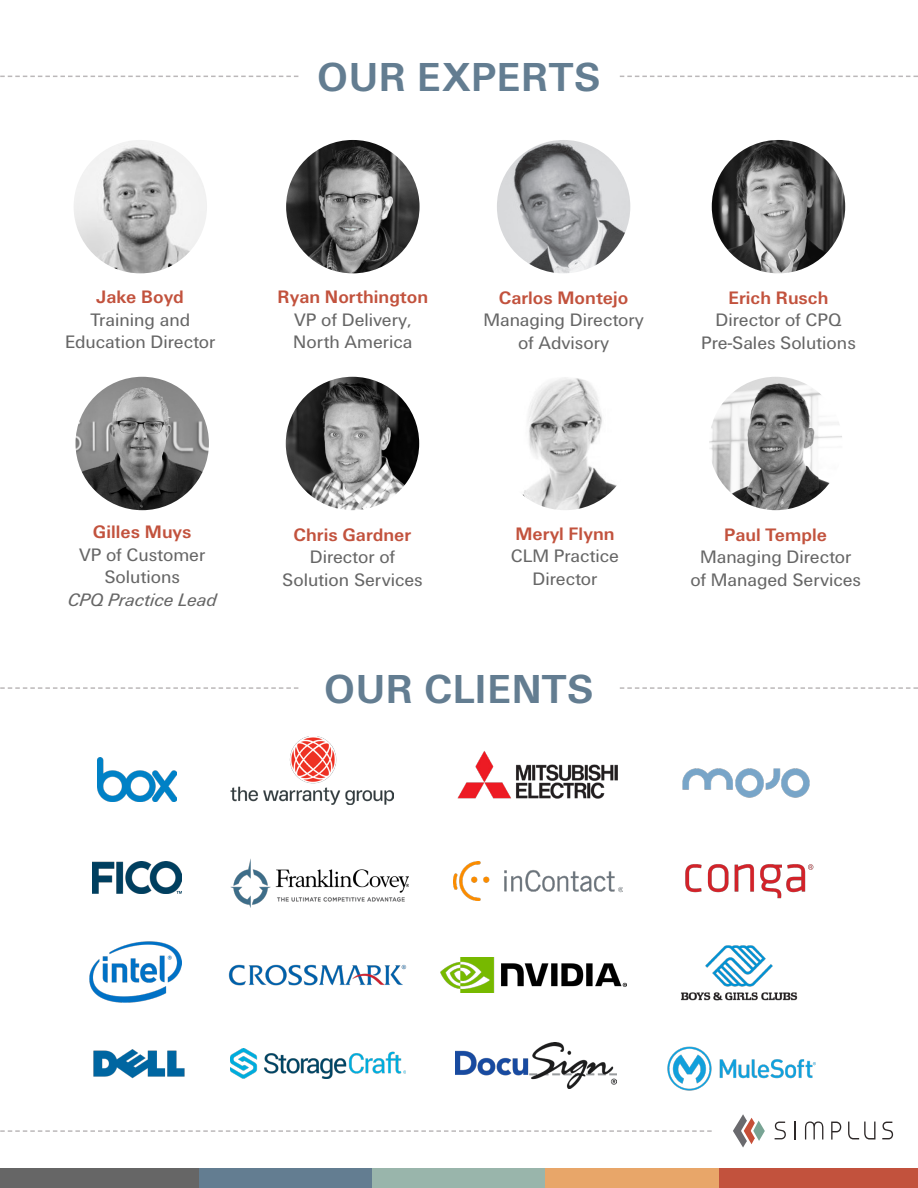
<style>
.page{position:relative;width:918px;height:1188px;background:#fff}
.page>*{position:absolute;margin:0;border:0;box-sizing:border-box;transform-origin:0 0}
.t1{font:700 42px "Urbano";letter-spacing:.015em;color:#637d91}
.t2{font:18.75px "Urbano";color:#666}
.t3{font:700 18.75px "Urbano";color:#c2523d}
.t4{font:italic 18.75px "Urbano";color:#666}
</style>
<div class="page">
<svg style="left:805px;top:1121px;width:18px;height:19px"></svg>
<svg style="left:775px;top:1122px;width:11px;height:17px"></svg>
<svg style="left:794px;top:1121px;width:2px;height:19px"></svg>
<svg style="left:831px;top:1122px;width:10px;height:18px"></svg>
<svg style="left:848px;top:1122px;width:27px;height:18px"></svg>
<svg style="left:882px;top:1122px;width:11px;height:17px"></svg>
<svg style="left:733px;top:1114px;width:32px;height:33px"></svg>
<svg style="left:0;top:687px;width:298px;height:2px"></svg>
<svg style="left:0;top:1130px;width:712px;height:2px"></svg>
<svg style="left:0;top:76px;width:298px;height:1px"></svg>
<svg style="left:620px;top:687px;width:298px;height:2px"></svg>
<svg style="left:620px;top:76px;width:298px;height:1px"></svg>
<div style="left:0;top:1169px;width:199px;height:19px;background:#666"></div>
<div style="left:199px;top:1169px;width:173px;height:19px;background:#637d91"></div>
<div style="left:372px;top:1169px;width:174px;height:19px;background:#99b5ab"></div>
<div style="left:546px;top:1169px;width:173px;height:19px;background:#e8a669"></div>
<div style="left:719px;top:1169px;width:199px;height:19px;background:#c2523d"></div>
<img style="left:76px;top:377px;width:133px;height:133px;border-radius:67px">
<img style="left:74px;top:140px;width:133px;height:133px;border-radius:67px">
<img style="left:497px;top:140px;width:133px;height:133px;border-radius:67px">
<img style="left:712px;top:140px;width:133px;height:133px;border-radius:67px">
<img style="left:498px;top:377px;width:134px;height:133px;border-radius:67px">
<img style="left:286px;top:140px;width:134px;height:133px;border-radius:67px">
<img style="left:286px;top:377px;width:133px;height:133px;border-radius:67px">
<img style="left:680px;top:945px;width:118px;height:55px">
<img style="left:457px;top:751px;width:160px;height:47px">
<img style="left:455px;top:1043px;width:162px;height:45px">
<img style="left:230px;top:1048px;width:175px;height:31px">
<img style="left:228px;top:964px;width:179px;height:22px">
<img style="left:230px;top:859px;width:178px;height:48px">
<img style="left:453px;top:861px;width:169px;height:39px">
<img style="left:441px;top:957px;width:185px;height:36px">
<img style="left:230px;top:737px;width:164px;height:67px">
<img style="left:667px;top:1047px;width:149px;height:43px">
<img style="left:685px;top:864px;width:129px;height:35px">
<img style="left:682px;top:768px;width:128px;height:30px">
<img style="left:92px;top:861px;width:90px;height:32px">
<img style="left:93px;top:1049px;width:92px;height:29px">
<img style="left:89px;top:941px;width:93px;height:62px">
<img style="left:97px;top:758px;width:80px;height:44px">
<img style="left:709px;top:377px;width:133px;height:133px;border-radius:67px">
<p class="t1" style="left:317px;top:54px;width:285px">OUR EXPERTS</p>
<p class="t3" style="left:97px;top:287px;width:89px">Jake Boyd</p>
<p class="t2" style="left:90px;top:309px;width:101px">Training and</p>
<p class="t2" style="left:65px;top:332px;width:152px">Education Director</p>
<p class="t3" style="left:278px;top:287px;width:152px">Ryan Northington</p>
<p class="t2" style="left:294px;top:309px;width:119px">VP of Delivery,</p>
<p class="t2" style="left:293px;top:332px;width:121px">North America</p>
<p class="t3" style="left:499px;top:287px;width:131px">Carlos Montejo</p>
<p class="t2" style="left:483px;top:310px;width:162px">Managing Directory</p>
<p class="t2" style="left:518px;top:332px;width:93px">of Advisory</p>
<p class="t3" style="left:729px;top:287px;width:101px">Erich Rusch</p>
<p class="t2" style="left:716px;top:310px;width:127px">Director of CPQ</p>
<p class="t2" style="left:701px;top:332px;width:156px">Pre-Sales Solutions</p>
<p class="t3" style="left:93px;top:522px;width:100px">Gilles Muys</p>
<p class="t2" style="left:79px;top:544px;width:128px">VP of Customer</p>
<p class="t2" style="left:104px;top:567px;width:77px">Solutions</p>
<p class="t4" style="left:68px;top:590px;width:151px">CPQ Practice Lead</p>
<p class="t3" style="left:294px;top:524px;width:119px">Chris Gardner</p>
<p class="t2" style="left:310px;top:546px;width:87px">Director of</p>
<p class="t2" style="left:282px;top:569px;width:142px">Solution Services</p>
<p class="t3" style="left:515px;top:523px;width:101px">Meryl Flynn</p>
<p class="t2" style="left:511px;top:545px;width:110px">CLM Practice</p>
<p class="t2" style="left:533px;top:568px;width:66px">Director</p>
<p class="t1" style="left:324px;top:665px;width:271px">OUR CLIENTS</p>
<p class="t3" style="left:724px;top:524px;width:104px">Paul Temple</p>
<p class="t2" style="left:700px;top:546px;width:153px">Managing Director</p>
<p class="t2" style="left:690px;top:569px;width:172px">of Managed Services</p>
</div>
